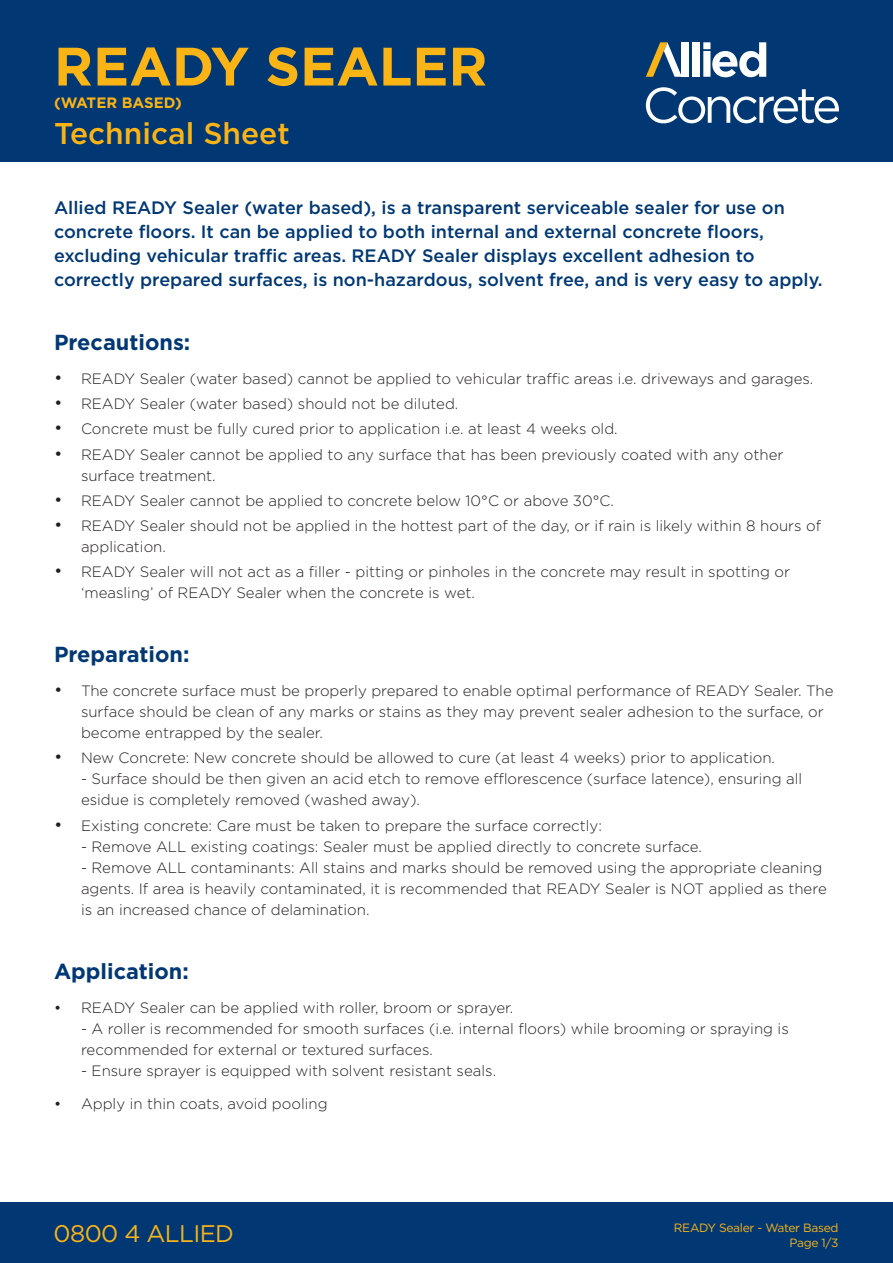
<style>
.page{position:relative;width:893px;height:1263px;background:#fff}
.page>*{position:absolute;margin:0;border:0;box-sizing:border-box;transform-origin:0 0}
.t1{font:700 54px "Gotham";color:#fbb416}
.t2{font:500 30px "Gotham";color:#fbb416}
.t3{font:24px "Gotham";letter-spacing:-.025em;color:#fbb416}
.t4{font:700 21.75px "Gotham";color:#013874}
.t5{font:500 18px/24px "Gotham";color:#013874}
.t6{font:300 15px/21px "Gotham";color:#231f20}
.t7{font:700 15px "Gotham";color:#fbb416}
.t8{font:12px/14.4px "Gotham";letter-spacing:-.025em;color:#fbb416;text-align:right}
.s1{font-size:18px}
.s2{font-weight:400}
</style>
<div class="page">
<div style="left:0;top:0;width:893px;height:162px;background:#013874"></div>
<div style="left:0;top:1202px;width:893px;height:61px;background:#013874"></div>
<div style="left:682px;top:42px;width:7px;height:35px;background:#fff"></div>
<div style="left:693px;top:42px;width:7px;height:35px;background:#fff"></div>
<svg style="left:703px;top:42px;width:63px;height:35px"></svg>
<svg style="left:646px;top:42px;width:36px;height:35px"></svg>
<svg style="left:646px;top:87px;width:193px;height:36px"></svg>
<p class="t1" style="left:54px;top:31px;width:435px">READY SEALER</p>
<p class="t7" style="left:54px;top:93px;width:129px">(WATER BASED)</p>
<p class="t2" style="left:54px;top:114px;width:237px">Technical Sheet</p>
<p class="t5" style="left:54px;top:195px;width:770px">Allied READY Sealer (water based), is a transparent serviceable sealer for use on concrete floors. It can be applied to both internal and external concrete floors, excluding vehicular traffic areas. READY Sealer displays excellent adhesion to correctly prepared surfaces, is non-hazardous, solvent free, and is very easy to apply.</p>
<p class="t4" style="left:54px;top:328px;width:138px">Precautions:</p>
<p class="t6" style="left:54px;top:368px;width:761px"><span class="s1">•</span> READY Sealer (water based) cannot be applied to vehicular traffic areas i.e. driveways and garages.</p>
<p class="t6" style="left:54px;top:393px;width:406px"><span class="s1">•</span> READY Sealer (water based) should not be diluted.</p>
<p class="t6" style="left:54px;top:418px;width:565px"><span class="s1">•</span> Concrete must be fully cured prior to application i.e. at least 4 weeks old.</p>
<p class="t6" style="left:81px;top:443px;width:704px;text-indent:-27px"><span class="s1">•</span> READY Sealer cannot be applied to any surface that has been previously coated with any other surface treatment.</p>
<p class="t6" style="left:54px;top:490px;width:561px"><span class="s1">•</span> READY Sealer cannot be applied to concrete below 10°C or above 30°C.</p>
<p class="t6" style="left:81px;top:515px;width:742px;text-indent:-27px"><span class="s1">•</span> READY Sealer should not be applied in the hottest part of the day, or if rain is likely within 8 hours of application.</p>
<p class="t6" style="left:81px;top:561px;width:711px;text-indent:-27px"><span class="s1">•</span> READY Sealer will not act as a filler - pitting or pinholes in the concrete may result in spotting or ‘measling’ of READY Sealer when the concrete is wet.</p>
<p class="t4" style="left:54px;top:640px;width:137px">Preparation:</p>
<p class="t6" style="left:81px;top:680px;width:754px;text-indent:-27px"><span class="s1">•</span> The concrete surface must be properly prepared to enable optimal performance of READY Sealer. The surface should be clean of any marks or stains as they may prevent sealer adhesion to the surface, or become entrapped by the sealer.</p>
<p class="t6" style="left:54px;top:747px;width:722px"><span class="s1">•</span> New Concrete: New concrete should be allowed to cure (at least 4 weeks) prior to application.</p>
<p class="t6" style="left:81px;top:768px;width:723px">- Surface should be then given an acid etch to remove efflorescence (surface latence), ensuring all esidue is completely removed (washed away).</p>
<p class="t6" style="left:54px;top:814px;width:549px"><span class="s1">•</span> Existing concrete: Care must be taken to prepare the surface correctly:</p>
<p class="t6" style="left:81px;top:835px;width:622px">- Remove ALL existing coatings: Sealer must be applied directly to concrete surface.</p>
<p class="t6" style="left:81px;top:856px;width:747px">- Remove ALL contaminants: All stains and marks should be removed using the appropriate cleaning agents. If area is heavily contaminated, it is recommended that READY Sealer is NOT applied as there is an increased chance of delamination.</p>
<p class="t4" style="left:54px;top:957px;width:136px">Application:</p>
<p class="t6" style="left:54px;top:996px;width:461px"><span class="s2">•</span> READY Sealer can be applied with roller, broom or sprayer.</p>
<p class="t6" style="left:81px;top:1017px;width:709px">- A roller is recommended for smooth surfaces (i.e. internal floors) while brooming or spraying is recommended for external or textured surfaces.</p>
<p class="t6" style="left:81px;top:1059px;width:417px">- Ensure sprayer is equipped with solvent resistant seals.</p>
<p class="t6" style="left:54px;top:1093px;width:275px"><span class="s2">•</span> Apply in thin coats, avoid pooling</p>
<p class="t3" style="left:54px;top:1218px;width:182px">0800 4 ALLIED</p>
<p class="t8" style="left:674px;top:1220px;width:166px">READY Sealer - Water Based<br>Page 1/3</p>
</div>
